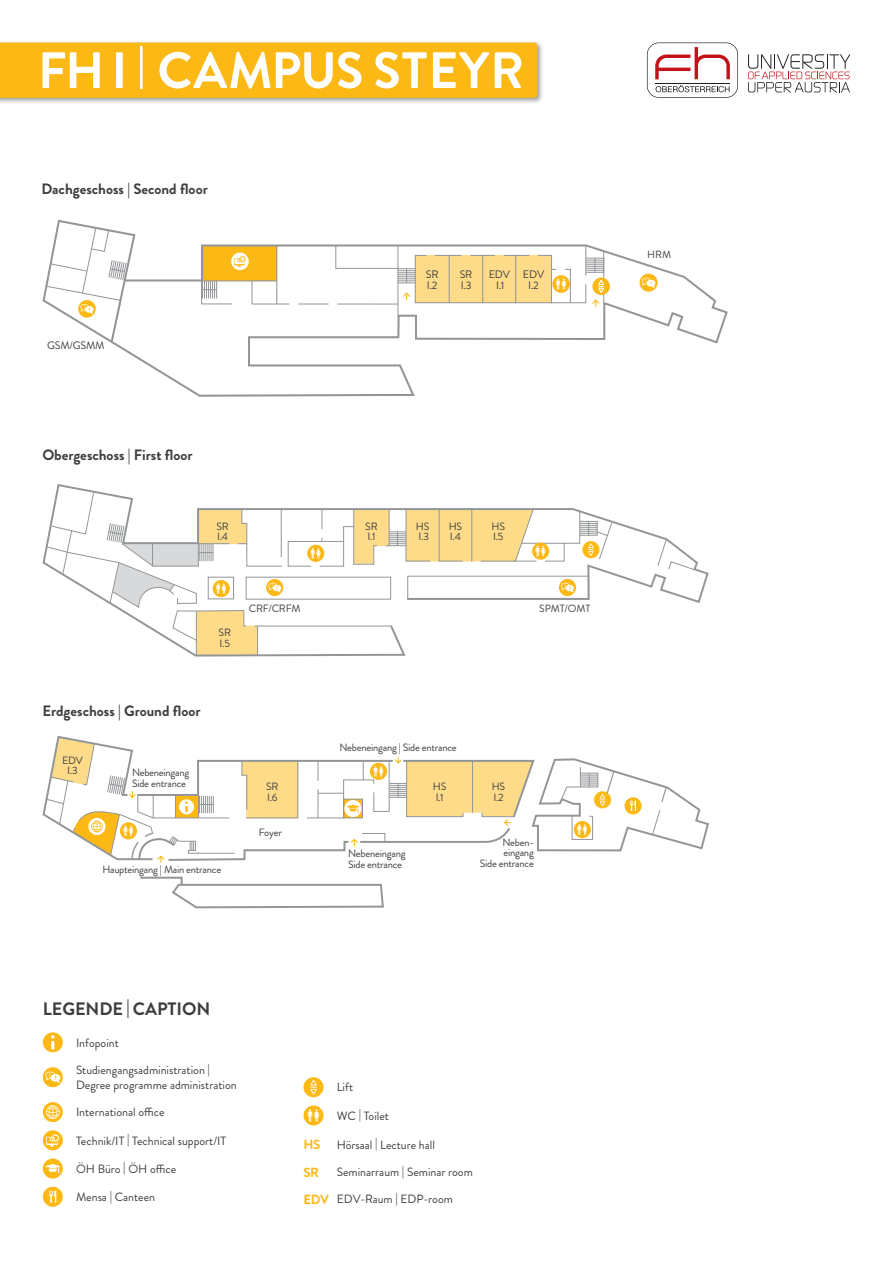
<style>
.page{position:relative;width:893px;height:1263px;background:#fff}
.page>*{position:absolute;margin:0;border:0;box-sizing:border-box;transform-origin:0 0}
.FHO_-_Cover_Balkentext{font:700 51px "Brandon Grotesque";letter-spacing:.02em;color:#fff}
.t1{font:700 18px "Brandon Grotesque";letter-spacing:-.005em;color:#3e3e3f}
.t2{font:700 15px "Brandon Grotesque";color:#3e3e3f}
.t3{font:700 13.2px "Brandon Grotesque";letter-spacing:-.03em;color:#fcb814}
.t4{font:12px/14.4px "Brandon Grotesque";color:#3e3e3f}
.t5{font:10.8px/10.8px "Brandon Grotesque";letter-spacing:-.02em;color:#3e3e3f}
.t6{font:10.65px/10.6px "Brandon Grotesque";letter-spacing:-.02em;color:#3e3e3f}
.t7{font:10.5px "Brandon Grotesque";color:#3e3e3f}
.s1{font-size:40.8px}
</style>
<div class="page">
<div style="left:0;top:40px;width:544px;height:64px;background:#231f20;opacity:.45"></div>
<div style="left:0;top:43px;width:537px;height:55px;background:#fcb814"></div>
<svg style="left:647px;top:43px;width:91px;height:55px"></svg>
<hr style="left:655px;top:83px;width:75px;height:1px;background:#231f20">
<svg style="left:748px;top:54px;width:102px;height:38px"></svg>
<div style="left:43px;top:1032px;width:20px;height:20px;background:#fcb814;border-radius:50%"></div>
<svg style="left:51px;top:1035px;width:3px;height:14px"></svg>
<div style="left:43px;top:1187px;width:20px;height:20px;background:#fcb814;border-radius:50%"></div>
<svg style="left:49px;top:1190px;width:7px;height:13px"></svg>
<div style="left:43px;top:1102px;width:20px;height:20px;background:#fcb814;border-radius:50%"></div>
<svg style="left:46px;top:1105px;width:14px;height:14px"></svg>
<div style="left:304px;top:1077px;width:20px;height:20px;background:#fcb814;border-radius:50%"></div>
<svg style="left:310px;top:1080px;width:7px;height:14px"></svg>
<svg style="left:43px;top:1130px;width:20px;height:20px"></svg>
<svg style="left:46px;top:1134px;width:13px;height:12px"></svg>
<div style="left:43px;top:1158px;width:20px;height:20px;background:#fcb814;border-radius:50%"></div>
<svg style="left:45px;top:1164px;width:15px;height:9px"></svg>
<svg style="left:43px;top:1067px;width:20px;height:20px"></svg>
<svg style="left:45px;top:1071px;width:15px;height:12px"></svg>
<svg style="left:304px;top:1105px;width:20px;height:20px"></svg>
<svg style="left:393px;top:244px;width:335px;height:152px"></svg>
<svg style="left:43px;top:220px;width:350px;height:177px"></svg>
<hr style="left:202px;top:280px;width:50px;height:1px;background:#939598">
<hr style="left:298px;top:303px;width:31px;height:1px;background:#939598">
<hr style="left:397px;top:246px;width:1px;height:69px;background:#939598">
<svg style="left:45px;top:227px;width:82px;height:116px"></svg>
<svg style="left:201px;top:280px;width:32px;height:25px"></svg>
<hr style="left:276px;top:245px;width:1px;height:59px;background:#939598">
<svg style="left:251px;top:280px;width:39px;height:25px"></svg>
<div style="left:231px;top:253px;width:18px;height:17px;background:#fff;border-radius:50%"></div>
<svg style="left:234px;top:256px;width:12px;height:11px"></svg>
<svg style="left:335px;top:245px;width:275px;height:62px"></svg>
<svg style="left:43px;top:484px;width:666px;height:119px"></svg>
<svg style="left:45px;top:491px;width:568px;height:165px"></svg>
<svg style="left:140px;top:876px;width:244px;height:32px"></svg>
<svg style="left:43px;top:736px;width:666px;height:127px"></svg>
<svg style="left:639px;top:274px;width:19px;height:18px"></svg>
<svg style="left:642px;top:278px;width:13px;height:10px"></svg>
<div style="left:539px;top:603px;width:71px;height:10px;background:#fff"></div>
<p class="FHO_-_Cover_Balkentext" style="left:38px;top:35px;width:488px">FH I <span class="s1">|</span> CAMPUS STEYR</p>
<p class="t2" style="left:41px;top:179px;width:168px">Dachgeschoss | Second floor</p>
<p class="t5" style="left:47px;top:340px;width:59px">GSM/GSMM</p>
<p class="t5" style="left:426px;top:269px;width:14px">SR<br>I.2</p>
<p class="t5" style="left:460px;top:269px;width:14px">SR<br>I.3</p>
<p class="t5" style="left:489px;top:269px;width:23px;text-align:center">EDV<br>I.1</p>
<p class="t5" style="left:523px;top:269px;width:23px;text-align:center">EDV<br>I.2</p>
<p class="t2" style="left:43px;top:445px;width:152px">Obergeschoss | First floor</p>
<p class="t6" style="left:216px;top:521px;width:14px">SR<br>I.4</p>
<p class="t6" style="left:365px;top:521px;width:14px">SR<br>I.1</p>
<p class="t6" style="left:416px;top:521px;width:15px">HS<br>I.3</p>
<p class="t6" style="left:449px;top:521px;width:15px">HS<br>I.4</p>
<p class="t6" style="left:492px;top:521px;width:15px">HS<br>I.5</p>
<p class="t6" style="left:219px;top:628px;width:14px">SR<br>I.5</p>
<p class="t6" style="left:249px;top:604px;width:53px">CRF/CRFM</p>
<p class="t2" style="left:43px;top:701px;width:160px">Erdgeschoss | Ground floor</p>
<p class="t6" style="left:62px;top:755px;width:22px;text-align:center">EDV<br>I.3</p>
<p class="t6" style="left:132px;top:767px;width:59px">Nebeneingang<br>Side entrance</p>
<p class="t6" style="left:339px;top:742px;width:119px">Nebeneingang | Side entrance</p>
<p class="t6" style="left:266px;top:781px;width:14px">SR<br>I.6</p>
<p class="t6" style="left:433px;top:782px;width:15px">HS<br>I.1</p>
<p class="t6" style="left:492px;top:782px;width:15px">HS<br>I.2</p>
<p class="t6" style="left:545px;top:602px;width:46px">PMT/OMT</p>
<p class="t7" style="left:539px;top:601px;width:53px">SPMT/OMT</p>
<p class="t6" style="left:102px;top:864px;width:120px">Haupteingang | Main entrance</p>
<p class="t6" style="left:259px;top:827px;width:25px">Foyer</p>
<p class="t6" style="left:348px;top:848px;width:59px">Nebeneingang<br>Side entrance</p>
<p class="t6" style="left:480px;top:837px;width:55px;text-align:right">Neben&shy;eingang<br>Side entrance</p>
<p class="t1" style="left:43px;top:996px;width:169px">LEGENDE | CAPTION</p>
<p class="t4" style="left:76px;top:1035px;width:44px">Infopoint</p>
<p class="t4" style="left:76px;top:1063px;width:162px">Studiengangsadministration |<br>Degree programme administration</p>
<p class="t4" style="left:337px;top:1080px;width:18px">Lift</p>
<p class="t4" style="left:76px;top:1105px;width:90px">International office</p>
<p class="t4" style="left:337px;top:1108px;width:54px">WC | Toilet</p>
<p class="t4" style="left:76px;top:1133px;width:152px">Technik/IT | Technical support/IT</p>
<p class="t4" style="left:76px;top:1161px;width:102px">ÖH Büro | ÖH office</p>
<p class="t4" style="left:76px;top:1190px;width:81px">Mensa | Canteen</p>
<p class="t3" style="left:304px;top:1135px;width:18px">HS</p>
<p class="t4" style="left:337px;top:1138px;width:100px">Hörsaal | Lecture hall</p>
<p class="t3" style="left:304px;top:1163px;width:17px">SR</p>
<p class="t4" style="left:337px;top:1165px;width:138px">Seminarraum | Seminar room</p>
<p class="t3" style="left:304px;top:1190px;width:27px">EDV</p>
<p class="t4" style="left:337px;top:1192px;width:118px">EDV-Raum | EDP-room</p>
<p class="t7" style="left:647px;top:248px;width:26px">HRM</p>
</div>
